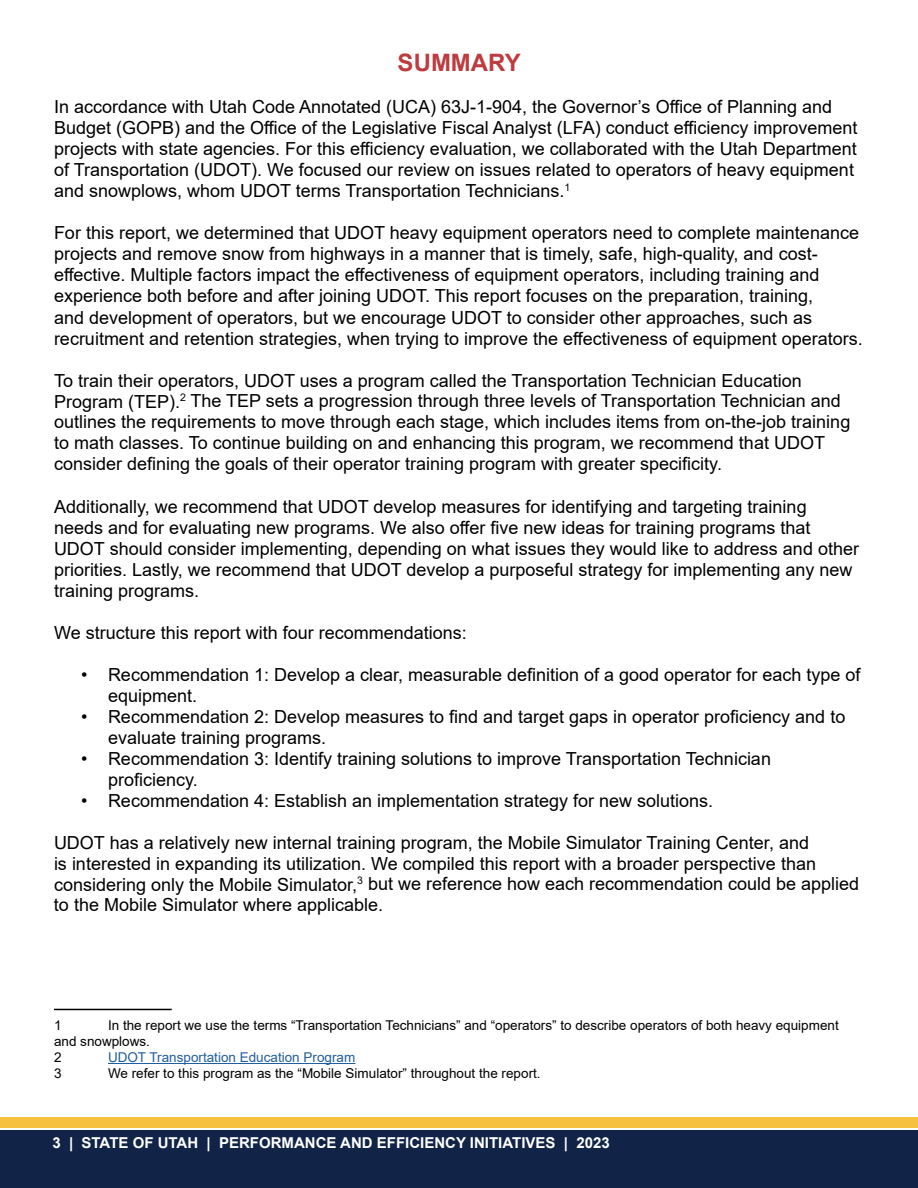
<style>
.page{position:relative;width:918px;height:1188px;background:#fff}
.page>*{position:absolute;margin:0;border:0;box-sizing:border-box;transform-origin:0 0}
.t1{font:700 24px "Arial";color:#be3c3f}
.t2{font:18px/21px "Arial";color:#000}
.t3{font:700 15px "Arial";color:#fff}
.t4{font:13.5px/16.2px "Arial";color:#000}
.t5{font:13.5px "Arial";color:#215e9e}
</style>
<div class="page">
<div style="left:0;top:1117px;width:918px;height:54px;background:#f6c13e"></div>
<div style="left:0;top:1128px;width:918px;height:54px;background:linear-gradient(to right,#112347,#112347)"></div>
<div style="left:0;top:1131px;width:918px;height:57px;background:#112347"></div>
<hr style="left:108px;top:1063px;width:247px;height:1px;background:#215e9e">
<hr style="left:54px;top:1009px;width:118px;height:1px;background:#000">
<h1 class="t1" style="left:398px;top:46px;width:125px">SUMMARY</h1>
<p class="t2" style="left:54px;top:97px;width:805px">In accordance with Utah Code Annotated (UCA) 63J-1-904, the Governor’s Office of Planning and Budget (GOPB) and the Office of the Legislative Fiscal Analyst (LFA) conduct efficiency improvement projects with state agencies. For this efficiency evaluation, we collaborated with the Utah Department of Transportation (UDOT). We focused our review on issues related to operators of heavy equipment and snowplows, whom UDOT terms Transportation Technicians.<sup>1</sup></p>
<p class="t2" style="left:54px;top:223px;width:810px">For this report, we determined that UDOT heavy equipment operators need to complete maintenance projects and remove snow from highways in a manner that is timely, safe, high-quality, and cost&shy;effective. Multiple factors impact the effectiveness of equipment operators, including training and experience both before and after joining UDOT. This report focuses on the preparation, training,<br>and development of operators, but we encourage UDOT to consider other approaches, such as recruitment and retention strategies, when trying to improve the effectiveness of equipment operators.</p>
<p class="t2" style="left:54px;top:370px;width:798px">To train their operators, UDOT uses a program called the Transportation Technician Education Program (TEP).<sup>2</sup> The TEP sets a progression through three levels of Transportation Technician and outlines the requirements to move through each stage, which includes items from on-the-job training to math classes. To continue building on and enhancing this program, we recommend that UDOT consider defining the goals of their operator training program with greater specificity.</p>
<p class="t2" style="left:54px;top:496px;width:807px">Additionally, we recommend that UDOT develop measures for identifying and targeting training needs and for evaluating new programs. We also offer five new ideas for training programs that UDOT should consider implementing, depending on what issues they would like to address and other priorities. Lastly, we recommend that UDOT develop a purposeful strategy for implementing any new training programs.</p>
<p class="t2" style="left:54px;top:622px;width:414px">We structure this report with four recommendations:</p>
<p class="t2" style="left:108px;top:664px;width:754px;text-indent:-27px">• Recommendation 1: Develop a clear, measurable definition of a good operator for each type of equipment.</p>
<p class="t2" style="left:108px;top:706px;width:739px;text-indent:-27px">• Recommendation 2: Develop measures to find and target gaps in operator proficiency and to evaluate training programs.</p>
<p class="t2" style="left:108px;top:748px;width:665px;text-indent:-27px">• Recommendation 3: Identify training solutions to improve Transportation Technician proficiency.</p>
<p class="t2" style="left:81px;top:790px;width:634px">• Recommendation 4: Establish an implementation strategy for new solutions.</p>
<p class="t2" style="left:54px;top:832px;width:807px">UDOT has a relatively new internal training program, the Mobile Simulator Training Center, and<br>is interested in expanding its utilization. We compiled this report with a broader perspective than considering only the Mobile Simulator,<sup>3</sup> but we reference how each recommendation could be applied to the Mobile Simulator where applicable.</p>
<p class="t4" style="left:54px;top:1017px;width:786px;text-indent:54px">In the report we use the terms “Transportation Technicians” and “operators” to describe operators of both heavy equipment and snowplows.<br>2</p>
<p class="t4" style="left:54px;top:1017px;width:9px">1</p>
<p class="t5" style="left:108px;top:1048px;width:249px">UDOT Transportation Education Program</p>
<p class="t4" style="left:54px;top:1065px;width:9px">3</p>
<p class="t4" style="left:108px;top:1065px;width:434px">We refer to this program as the “Mobile Simulator” throughout the report.</p>
<p class="t3" style="left:52px;top:1132px;width:559px">3 | STATE OF UTAH | PERFORMANCE AND EFFICIENCY INITIATIVES | 2023</p>
</div>
